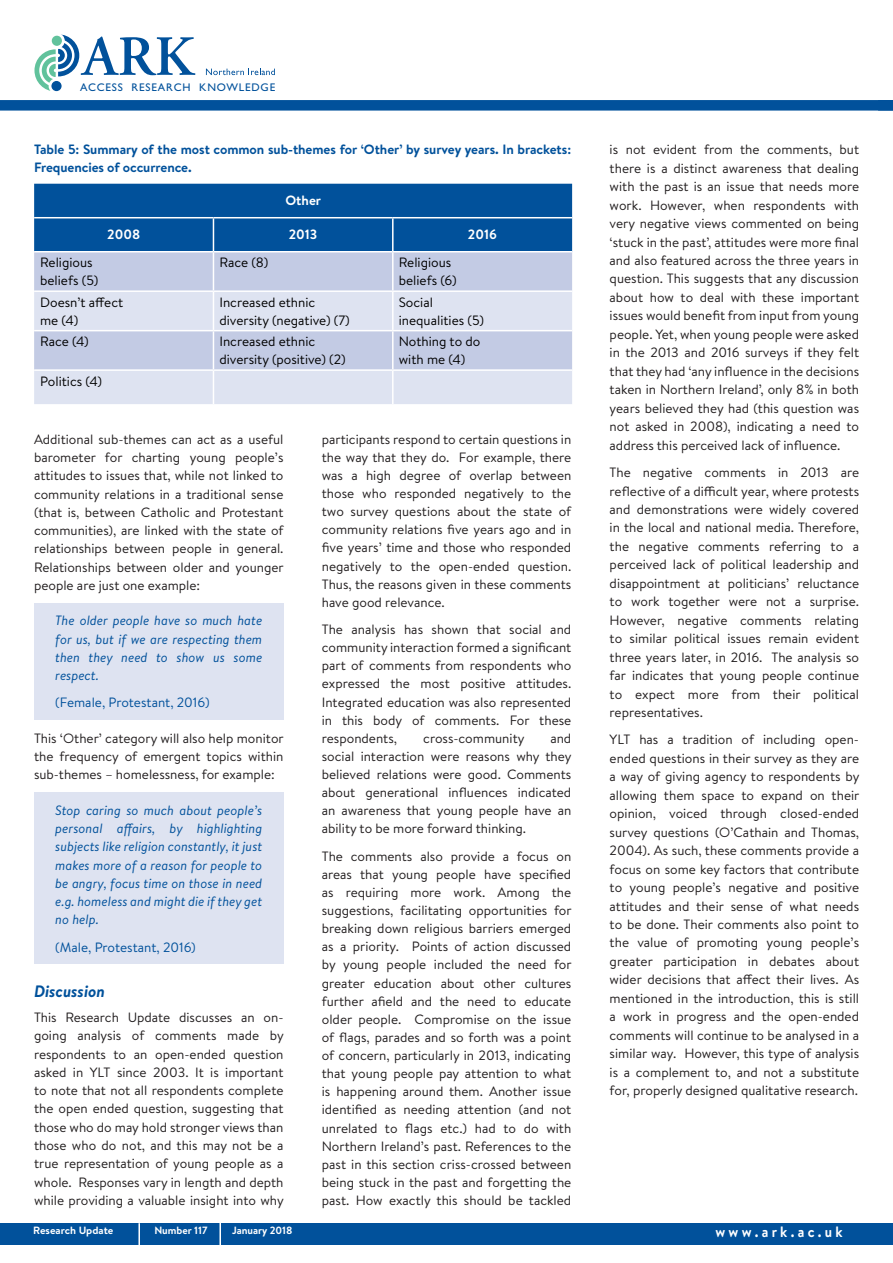
<style>
.page{position:relative;width:893px;height:1263px;background:#fff}
.page>*{position:absolute;margin:0;border:0;box-sizing:border-box;transform-origin:0 0}
.B__Subhead_2{font:italic 700 16.5px "Brandon Text";color:#01519b}
.t1{font:700 15px "Brandon Text";color:#fff;scale:.92 1}
.No_Spacing{font:13.5px/18.5px "Brandon Text";color:#231f20;text-align:justify}
.t2{font:italic 13.5px/18.3px "Brandon Text";color:#01519b;text-align:justify}
.t3{font:13.5px/18px "Brandon Text";color:#000}
.Table_heading_style{font:700 13.5px/18px "Brandon Text";letter-spacing:-.005em;color:#01519b}
.t4{font:13.5px "Brandon Text";color:#01519b}
.t5{font:700 13.5px "Brandon Text";color:#fff}
.t6{font:11.1px "Gill Sans";letter-spacing:.075em;color:#01519b}
.t7{font:700 10.5px "Brandon Text";color:#fff}
</style>
<div class="page">
<div style="left:0;top:100px;width:893px;height:11px;background:#01519b"></div>
<svg style="left:206px;top:69px;width:69px;height:6px"></svg>
<svg style="left:34px;top:34px;width:161px;height:58px"></svg>
<div style="left:0;top:1224px;width:893px;height:21px;background:#01519b"></div>
<hr style="left:138px;top:1223px;width:2px;height:25px;background:#fff">
<hr style="left:219px;top:1222px;width:2px;height:26px;background:#fff">
<div style="left:34px;top:603px;width:250px;height:90px;background:#dee3f1"></div>
<div style="left:34px;top:689px;width:250px;height:31px;background:#dee3f1"></div>
<div style="left:34px;top:792px;width:250px;height:145px;background:#dee3f1"></div>
<div style="left:34px;top:934px;width:250px;height:30px;background:#dee3f1"></div>
<div style="left:34px;top:184px;width:538px;height:67px;background:#01519b"></div>
<div style="left:34px;top:252px;width:538px;height:38px;background:#c3cbe4"></div>
<svg style="left:34px;top:292px;width:538px;height:112px;background:#d4daec"></svg>
<hr style="left:34px;top:217px;width:179px;height:1px;background:#fff">
<hr style="left:213px;top:217px;width:180px;height:1px;background:#fff">
<hr style="left:213px;top:218px;width:1px;height:33px;background:#fff">
<hr style="left:393px;top:217px;width:179px;height:1px;background:#fff">
<hr style="left:392px;top:218px;width:2px;height:33px;background:#fff">
<hr style="left:213px;top:252px;width:1px;height:38px;background:#fff">
<hr style="left:392px;top:252px;width:2px;height:38px;background:#fff">
<hr style="left:213px;top:292px;width:1px;height:38px;background:#fff">
<hr style="left:392px;top:292px;width:2px;height:38px;background:#fff">
<hr style="left:34px;top:330px;width:179px;height:1px;background:#fff">
<hr style="left:213px;top:330px;width:180px;height:1px;background:#fff">
<hr style="left:213px;top:331px;width:1px;height:38px;background:#fff">
<hr style="left:393px;top:330px;width:179px;height:1px;background:#fff">
<hr style="left:392px;top:331px;width:2px;height:38px;background:#fff">
<hr style="left:34px;top:369px;width:179px;height:2px;background:#fff">
<hr style="left:213px;top:369px;width:180px;height:2px;background:#fff">
<hr style="left:213px;top:371px;width:1px;height:33px;background:#fff">
<hr style="left:393px;top:369px;width:179px;height:2px;background:#fff">
<hr style="left:392px;top:371px;width:2px;height:33px;background:#fff">
<p class="t6" style="left:80px;top:81px;width:196px">ACCESS RESEARCH KNOWLEDGE</p>
<p class="Table_heading_style" style="left:34px;top:140px;width:538px">Table 5: Summary of the most common sub-themes for ‘Other’ by survey years. In brackets:<br>Frequencies of occurrence.</p>
<p class="t5" style="left:285px;top:191px;width:37px">Other</p>
<p class="t5" style="left:107px;top:225px;width:34px">2008</p>
<p class="t5" style="left:289px;top:225px;width:30px">2013</p>
<p class="t5" style="left:468px;top:225px;width:30px">2016</p>
<p class="t3" style="left:40px;top:253px;width:60px">Religious beliefs (5)</p>
<p class="t3" style="left:219px;top:253px;width:50px">Race (8)</p>
<p class="t3" style="left:399px;top:253px;width:59px">Religious beliefs (6)</p>
<p class="t3" style="left:40px;top:292px;width:85px">Doesn’t affect me (4)</p>
<p class="t3" style="left:219px;top:292px;width:132px">Increased ethnic diversity (negative) (7)</p>
<p class="t3" style="left:399px;top:292px;width:87px">Social inequalities (5)</p>
<p class="t3" style="left:40px;top:332px;width:50px">Race (4)</p>
<p class="t3" style="left:219px;top:332px;width:128px">Increased ethnic diversity (positive) (2)</p>
<p class="t3" style="left:399px;top:332px;width:83px">Nothing to do with me (4)</p>
<p class="t3" style="left:40px;top:371px;width:64px">Politics (4)</p>
<p class="No_Spacing" style="left:34px;top:429px;width:251px">Additional sub-themes can act as a useful barometer for charting young people’s attitudes to issues that, while not linked to community relations in a traditional sense (that is, between Catholic and Protestant communities), are linked with the state of relationships between people in general.<br>Relationships between older and younger people are just one example:</p>
<p class="t2" style="left:55px;top:611px;width:208px">The older people have so much hate for us, but if we are respecting them then they need to show us some respect.</p>
<p class="t4" style="left:55px;top:693px;width:156px">(Female, Protestant, 2016)</p>
<p class="No_Spacing" style="left:34px;top:728px;width:251px">This ‘Other’ category will also help monitor the frequency of emergent topics within sub-themes – homelessness, for example:</p>
<p class="t2" style="left:55px;top:800px;width:208px">Stop caring so much about people’s personal affairs, by highlighting subjects like religion constantly, it just makes more of a reason for people to be angry, focus time on those in need e.g. homeless and might die if they get no help.</p>
<p class="t4" style="left:55px;top:938px;width:142px">(Male, Protestant, 2016)</p>
<p class="B__Subhead_2" style="left:34px;top:980px;width:72px">Discussion</p>
<p class="No_Spacing" style="left:34px;top:1008px;width:251px">This Research Update discusses an on&shy;going analysis of comments made by respondents to an open-ended question asked in YLT since 2003. It is important to note that not all respondents complete the open ended question, suggesting that those who do may hold stronger views than those who do not, and this may not be a true representation of young people as a whole. Responses vary in length and depth while providing a valuable insight into why</p>
<p class="No_Spacing" style="left:322px;top:429px;width:251px">participants respond to certain questions in the way that they do. For example, there was a high degree of overlap between those who responded negatively to the two survey questions about the state of community relations five years ago and in five years’ time and those who responded negatively to the open-ended question.<br>Thus, the reasons given in these comments have good relevance.</p>
<p class="No_Spacing" style="left:322px;top:620px;width:251px">The analysis has shown that social and community interaction formed a significant part of comments from respondents who expressed the most positive attitudes.<br>Integrated education was also represented in this body of comments. For these respondents,</p>
<p class="No_Spacing" style="left:322px;top:729px;width:251px;text-indent:228px">and social interaction were reasons why they believed relations were good. Comments about generational influences indicated an awareness that young people have an ability to be more forward thinking.</p>
<p class="No_Spacing" style="left:322px;top:846px;width:251px">The comments also provide a focus on areas that young people have specified as requiring more work. Among the suggestions, facilitating opportunities for breaking down religious barriers emerged as a priority. Points of action discussed by young people included the need for greater education about other cultures further afield and the need to educate older people. Compromise on the issue of flags, parades and so forth was a point of concern, particularly in 2013, indicating that young people pay attention to what is happening around them. Another issue identified as needing attention (and not unrelated to flags etc.) had to do with Northern Ireland’s past. References to the past in this section criss-crossed between being stuck in the past and forgetting the past. How exactly this should be tackled</p>
<p class="No_Spacing" style="left:423px;top:728px;width:103px">cross-community</p>
<p class="No_Spacing" style="left:610px;top:140px;width:251px">is not evident from the comments, but there is a distinct awareness that dealing with the past is an issue that needs more work. However, when respondents with very negative views commented on being ‘stuck in the past’, attitudes were more final and also featured across the three years in question. This suggests that any discussion about how to deal with these important issues would benefit from input from young people. Yet, when young people were asked in the 2013 and 2016 surveys if they felt that they had ‘any influence in the decisions taken in Northern Ireland’, only 8% in both years believed they had (this question was not asked in 2008), indicating a need to address this perceived lack of influence.</p>
<p class="No_Spacing" style="left:610px;top:463px;width:251px">The negative comments in 2013 are reflective of a difficult year, where protests and demonstrations were widely covered in the local and national media. Therefore, the negative comments referring to a perceived lack of political leadership and disappointment at politicians’ reluctance to work together were not a surprise.<br>However, negative comments relating to similar political issues remain evident three years later, in 2016. The analysis so far indicates that young people continue to expect more from their political representatives.</p>
<p class="No_Spacing" style="left:610px;top:730px;width:251px">YLT has a tradition of including open&shy;ended questions in their survey as they are a way of giving agency to respondents by allowing them space to expand on their opinion, voiced through closed-ended survey questions (O’Cathain and Thomas, 2004). As such, these comments provide a focus on some key factors that contribute to young people’s negative and positive attitudes and their sense of what needs to be done. Their comments also point to the value of promoting young people’s greater participation in debates about wider decisions that affect their lives. As mentioned in the introduction, this is still a work in progress and the open-ended comments will continue to be analysed in a similar way. However, this type of analysis is a complement to, and not a substitute for, properly designed qualitative research.</p>
<p class="t7" style="left:33px;top:1223px;width:82px">Research Update</p>
<p class="t7" style="left:154px;top:1223px;width:55px">Number 117</p>
<p class="t7" style="left:232px;top:1223px;width:62px">January 2018</p>
<p class="t1" style="left:715px;top:1222px;width:140px">w w w . a r k . a c . u k</p>
</div>
